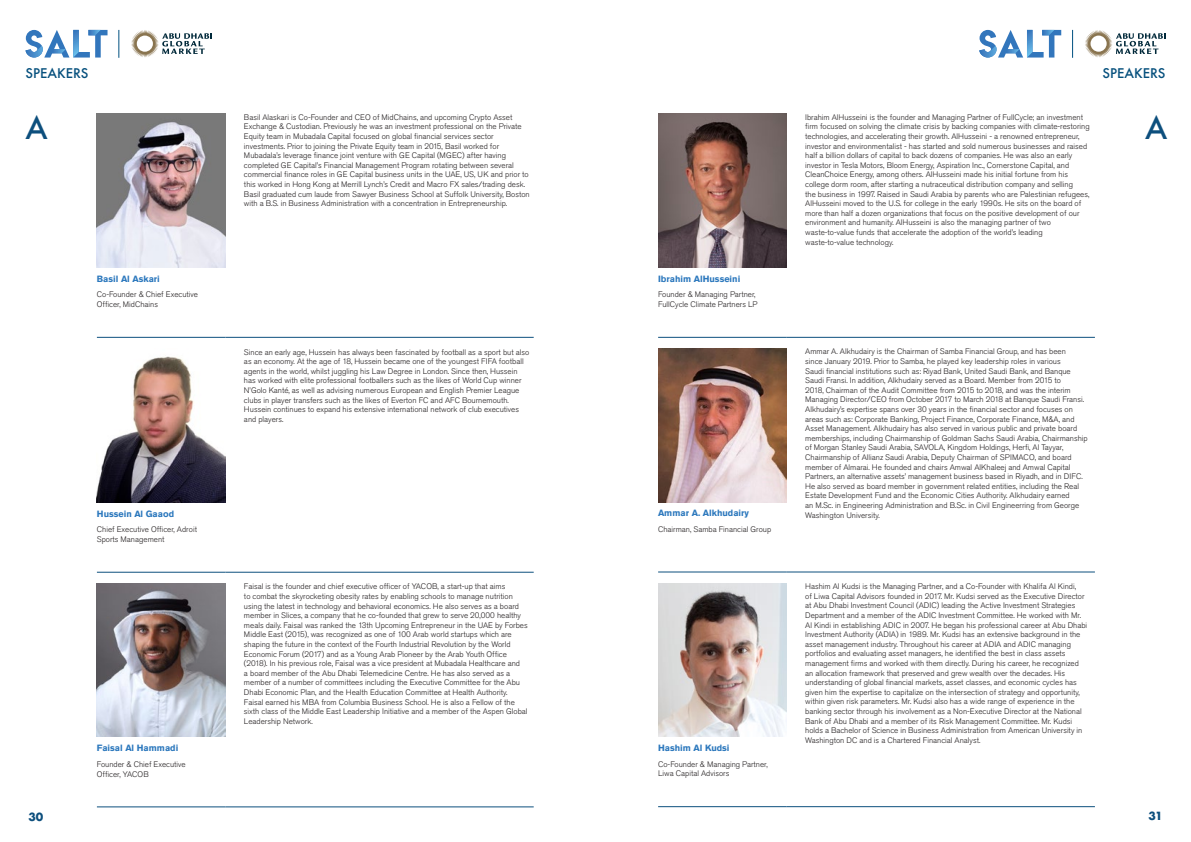
<style>
.page{position:relative;width:1191px;height:842px;background:#fff}
.page>*{position:absolute;margin:0;border:0;box-sizing:border-box;transform-origin:0 0}
.Body_Text_1{font:500 30px "Futura";color:#0d4f7d}
.t1{font:500 13px "Futura";color:#06507d}
.t2{font:700 11px "Futura";color:#0d4f7d}
.Speaker_name_title{font:700 9px "Akzidenz Grotesk Pro";color:#2c78bd}
.Speaker_bio{font:300 8px/9.6px "Akzidenz Grotesk Pro";color:#231f20}
.Speaker_name_title-2{font:300 8px/9.6px "Akzidenz Grotesk Pro";color:#231f20}
</style>
<div class="page">
<svg style="left:26px;top:30px;width:81px;height:28px"></svg>
<svg style="left:119px;top:30px;width:1px;height:28px"></svg>
<svg style="left:131px;top:30px;width:81px;height:27px"></svg>
<svg style="left:979px;top:30px;width:82px;height:28px"></svg>
<svg style="left:1072px;top:30px;width:1px;height:28px"></svg>
<svg style="left:1085px;top:30px;width:80px;height:27px"></svg>
<hr style="left:97px;top:337px;width:128px;height:1px;background:#0d507e">
<hr style="left:97px;top:572px;width:128px;height:1px;background:#0d507e">
<hr style="left:97px;top:807px;width:128px;height:1px;background:#0d507e">
<hr style="left:225px;top:337px;width:309px;height:1px;background:#0d507e">
<hr style="left:225px;top:572px;width:309px;height:1px;background:#0d507e">
<hr style="left:225px;top:807px;width:309px;height:1px;background:#0d507e">
<img style="left:97px;top:114px;width:128px;height:153px">
<img style="left:97px;top:356px;width:128px;height:146px">
<img style="left:97px;top:583px;width:128px;height:154px">
<hr style="left:658px;top:337px;width:128px;height:1px;background:#0d507e">
<hr style="left:658px;top:572px;width:128px;height:1px;background:#0d507e">
<hr style="left:658px;top:806px;width:128px;height:1px;background:#0d507e">
<hr style="left:786px;top:337px;width:309px;height:1px;background:#0d507e">
<hr style="left:786px;top:572px;width:309px;height:1px;background:#0d507e">
<hr style="left:786px;top:806px;width:309px;height:1px;background:#0d507e">
<img style="left:658px;top:114px;width:128px;height:153px">
<img style="left:658px;top:348px;width:128px;height:154px">
<img style="left:658px;top:583px;width:128px;height:154px">
<h2 class="t1" style="left:26px;top:64px;width:64px">SPEAKERS</h2>
<h2 class="t1" style="left:1102px;top:64px;width:64px">SPEAKERS</h2>
<p class="Body_Text_1" style="left:25px;top:107px;width:24px">A</p>
<p class="Body_Text_1" style="left:1145px;top:107px;width:24px">A</p>
<p class="Speaker_bio" style="left:244px;top:112px;width:287px">Basil Alaskari is Co-Founder and CEO of MidChains, and upcoming Crypto Asset Exchange &amp; Custodian. Previously he was an investment professional on the Private Equity team in Mubadala Capital focused on global financial services sector investments. Prior to joining the Private Equity team in 2015, Basil worked for Mubadala’s leverage finance joint venture with GE Capital (MGEC) after having completed GE Capital’s Financial Management Program rotating between several commercial finance roles in GE Capital business units in the UAE, US, UK and prior to this worked in Hong Kong at Merrill Lynch’s Credit and Macro FX sales/trading desk.<br>Basil graduated cum laude from Sawyer Business School at Suffolk University, Boston with a B.S. in Business Administration with a concentration in Entrepreneurship.</p>
<p class="Speaker_bio" style="left:805px;top:112px;width:286px">Ibrahim AlHusseini is the founder and Managing Partner of FullCycle; an investment firm focused on solving the climate crisis by backing companies with climate-restoring technologies, and accelerating their growth. AlHusseini - a renowned entrepreneur, investor and environmentalist - has started and sold numerous businesses and raised half a billion dollars of capital to back dozens of companies. He was also an early investor in Tesla Motors, Bloom Energy, Aspiration Inc., Cornerstone Capital, and CleanChoice Energy, among others. AlHusseini made his initial fortune from his college dorm room, after starting a nutraceutical distribution company and selling<br>the business in 1997. Raised in Saudi Arabia by parents who are Palestinian refugees, AlHusseini moved to the U.S. for college in the early 1990s. He sits on the board of more than half a dozen organizations that focus on the positive development of our environment and humanity. AlHusseini is also the managing partner of two waste-to-value funds that accelerate the adoption of the world’s leading waste-to-value technology.</p>
<p class="Speaker_name_title" style="left:97px;top:273px;width:65px">Basil Al Askari</p>
<p class="Speaker_name_title-2" style="left:97px;top:290px;width:103px">Co-Founder &amp; Chief Executive<br>Officer, MidChains</p>
<p class="Speaker_name_title" style="left:658px;top:273px;width:84px">Ibrahim AlHusseini</p>
<p class="Speaker_name_title-2" style="left:658px;top:290px;width:101px">Founder &amp; Managing Partner,<br>FullCycle Climate Partners LP</p>
<p class="Speaker_name_title" style="left:97px;top:508px;width:79px">Hussein Al Gaaod</p>
<p class="Speaker_name_title-2" style="left:97px;top:525px;width:102px">Chief Executive Officer, Adroit<br>Sports Management</p>
<p class="Speaker_bio" style="left:244px;top:347px;width:287px">Since an early age, Hussein has always been fascinated by football as a sport but also as an economy. At the age of 18, Hussein became one of the youngest FIFA football agents in the world, whilst juggling his Law Degree in London. Since then, Hussein has worked with elite professional footballers such as the likes of World Cup winner N’Golo Kanté, as well as advising numerous European and English Premier League clubs in player transfers such as the likes of Everton FC and AFC Bournemouth.<br>Hussein continues to expand his extensive international network of club executives and players.</p>
<p class="Speaker_bio" style="left:805px;top:347px;width:284px">Ammar A. Alkhudairy is the Chairman of Samba Financial Group, and has been<br>since January 2019. Prior to Samba, he played key leadership roles in various<br>Saudi financial institutions such as: Riyad Bank, United Saudi Bank, and Banque Saudi Fransi. In addition, Alkhudairy served as a Board. Member from 2015 to<br>2018, Chairman of the Audit Committee from 2015 to 2018, and was the interim Managing Director/CEO from October 2017 to March 2018 at Banque Saudi Fransi.<br>Alkhudairy’s expertise spans over 30 years in the financial sector and focuses on areas such as: Corporate Banking, Project Finance, Corporate Finance, M&amp;A, and Asset Management. Alkhudairy has also served in various public and private board memberships, including Chairmanship of Goldman Sachs Saudi Arabia, Chairmanship of Morgan Stanley Saudi Arabia, SAVOLA, Kingdom Holdings, Herfi, Al Tayyar, Chairmanship of Allianz Saudi Arabia, Deputy Chairman of SPIMACO, and board member of Almarai. He founded and chairs Amwal AlKhaleej and Amwal Capital Partners, an alternative assets’ management business based in Riyadh, and in DIFC.<br>He also served as board member in government related entities, including the Real Estate Development Fund and the Economic Cities Authority. Alkhudairy earned<br>an M.Sc. in Engineering Administration and B.Sc. in Civil Engineerring from George</p>
<p class="Speaker_name_title" style="left:658px;top:507px;width:92px">Ammar A. Alkhudairy</p>
<p class="Speaker_bio" style="left:805px;top:510px;width:76px">Washington University.</p>
<p class="Speaker_name_title-2" style="left:658px;top:524px;width:115px">Chairman, Samba Financial Group</p>
<p class="Speaker_name_title" style="left:97px;top:742px;width:83px">Faisal Al Hammadi</p>
<p class="Speaker_name_title-2" style="left:97px;top:759px;width:90px">Founder &amp; Chief Executive<br>Officer, YACOB</p>
<p class="Speaker_bio" style="left:244px;top:582px;width:285px">Faisal is the founder and chief executive officer of YACOB, a start-up that aims<br>to combat the skyrocketing obesity rates by enabling schools to manage nutrition using the latest in technology and behavioral economics. He also serves as a board member in Slices, a company that he co-founded that grew to serve 20,000 healthy meals daily. Faisal was ranked the 13th Upcoming Entrepreneur in the UAE by Forbes Middle East (2015), was recognized as one of 100 Arab world startups which are shaping the future in the context of the Fourth Industrial Revolution by the World Economic Forum (2017) and as a Young Arab Pioneer by the Arab Youth Office (2018). In his previous role, Faisal was a vice president at Mubadala Healthcare and<br>a board member of the Abu Dhabi Telemedicine Centre. He has also served as a member of a number of committees including the Executive Committee for the Abu Dhabi Economic Plan, and the Health Education Committee at Health Authority.<br>Faisal earned his MBA from Columbia Business School. He is also a Fellow of the sixth class of the Middle East Leadership Initiative and a member of the Aspen Global Leadership Network.</p>
<p class="Speaker_name_title" style="left:658px;top:742px;width:73px">Hashim Al Kudsi</p>
<p class="Speaker_name_title-2" style="left:658px;top:759px;width:111px">Co-Founder &amp; Managing Partner,<br>Liwa Capital Advisors</p>
<p class="Speaker_bio" style="left:805px;top:581px;width:283px">Hashim Al Kudsi is the Managing Partner, and a Co-Founder with Khalifa Al Kindi,<br>of Liwa Capital Advisors founded in 2017. Mr. Kudsi served as the Executive Director at Abu Dhabi Investment Council (ADIC) leading the Active Investment Strategies Department and a member of the ADIC Investment Committee. He worked with Mr.<br>Al Kindi in establishing ADIC in 2007. He began his professional career at Abu Dhabi Investment Authority (ADIA) in 1989. Mr. Kudsi has an extensive background in the asset management industry. Throughout his career at ADIA and ADIC managing portfolios and evaluating asset managers, he identified the best in class assets management firms and worked with them directly. During his career, he recognized an allocation framework that preserved and grew wealth over the decades. His understanding of global financial markets, asset classes, and economic cycles has given him the expertise to capitalize on the intersection of strategy and opportunity, within given risk parameters. Mr. Kudsi also has a wide range of experience in the banking sector through his involvement as a Non-Executive Director at the National Bank of Abu Dhabi and a member of its Risk Management Committee. Mr. Kudsi holds a Bachelor of Science in Business Administration from American University in Washington DC and is a Chartered Financial Analyst.</p>
<h3 class="t2" style="left:28px;top:808px;width:16px">30</h3>
<h3 class="t2" style="left:1148px;top:808px;width:16px">31</h3>
</div>
